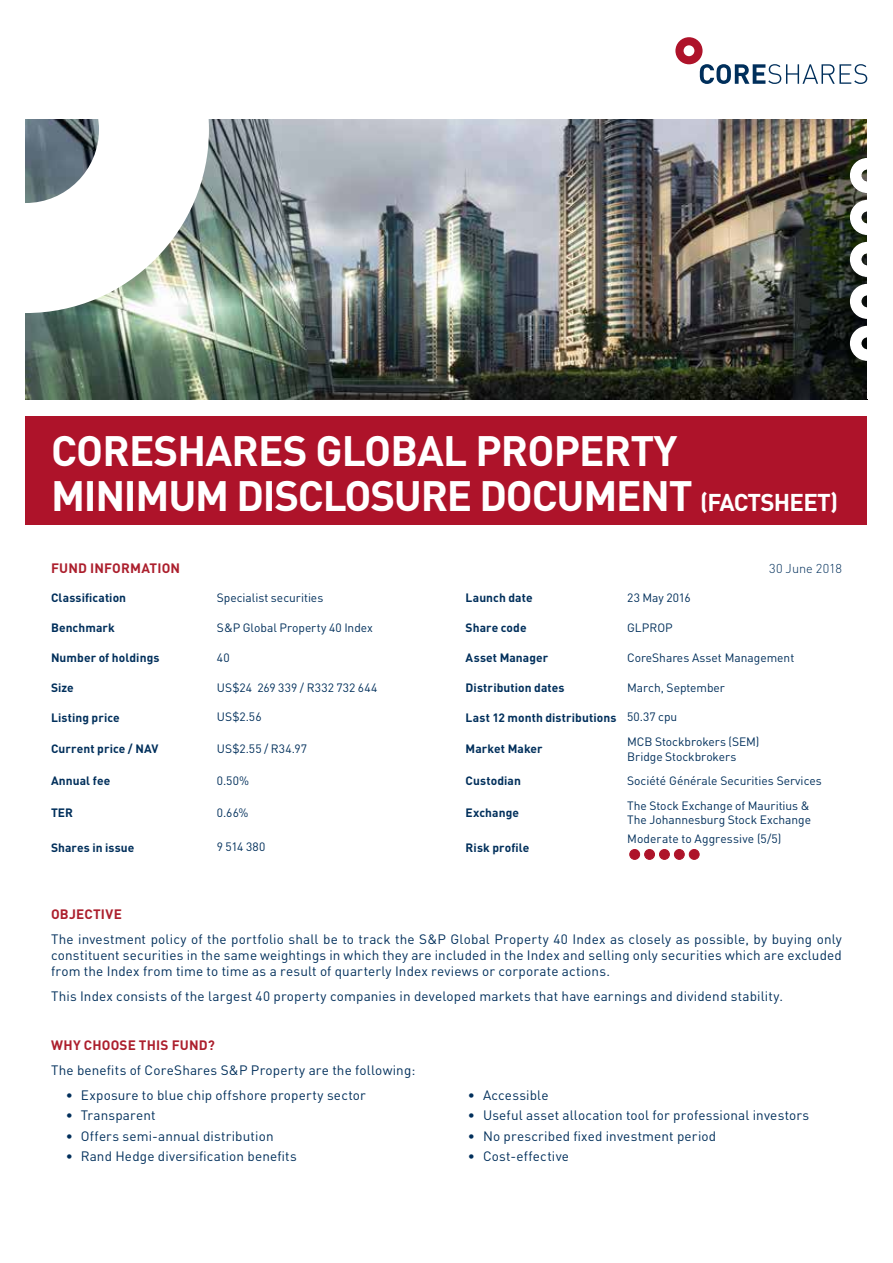
<style>
.page{position:relative;width:893px;height:1263px;background:#fff}
.page>*{position:absolute;margin:0;border:0;box-sizing:border-box;transform-origin:0 0}
.t1{font:700 42px/44.4px "DIN";letter-spacing:-.03em;color:#fff}
.t2{font:13.5px/16.2px "DIN";letter-spacing:.01em;color:#002f5b;text-align:justify}
.t3{font:700 13.5px "DIN";letter-spacing:.015em;color:#ac1f2d}
.t4{font:300 12.75px "DIN";color:#002f5b}
.t5{font:12px/14.4px "DIN";color:#002f5b}
.t6{font:700 12px "DIN";letter-spacing:.01em;color:#002f5b}
.s1{font-size:24px}
.s2{font-weight:400}
</style>
<div class="page">
<img style="left:26px;top:119px;width:841px;height:281px">
<svg style="left:849px;top:157px;width:18px;height:205px"></svg>
<div style="left:26px;top:417px;width:841px;height:108px;background:#ae132a"></div>
<svg style="left:25px;top:119px;width:184px;height:194px"></svg>
<svg style="left:675px;top:37px;width:192px;height:47px"></svg>
<div style="left:630px;top:849px;width:10px;height:10px;background:#ae132a;border-radius:50%"></div>
<div style="left:629px;top:849px;width:11px;height:11px;border:1px solid #ae132a;border-radius:50%"></div>
<div style="left:645px;top:849px;width:9px;height:10px;background:#ae132a;border-radius:50%"></div>
<div style="left:644px;top:849px;width:11px;height:11px;border:1px solid #ae132a;border-radius:50%"></div>
<div style="left:674px;top:849px;width:10px;height:10px;background:#ae132a;border-radius:50%"></div>
<div style="left:674px;top:849px;width:11px;height:11px;border:1px solid #ae132a;border-radius:50%"></div>
<div style="left:689px;top:849px;width:10px;height:10px;background:#ae132a;border-radius:50%"></div>
<div style="left:689px;top:849px;width:10px;height:11px;border:1px solid #ae132a;border-radius:50%"></div>
<div style="left:659px;top:849px;width:10px;height:10px;background:#ae132a;border-radius:50%"></div>
<div style="left:659px;top:849px;width:11px;height:11px;border:1px solid #ae132a;border-radius:50%"></div>
<h1 class="t1" style="left:51px;top:427px;width:789px">CORESHARES GLOBAL PROPERTY<br>MINIMUM DISCLOSURE DOCUMENT <span class="s1">(FACTSHEET)</span></h1>
<p class="t3" style="left:51px;top:560px;width:131px">FUND INFORMATION</p>
<p class="t4" style="left:769px;top:560px;width:74px">30 June 2018</p>
<p class="t6" style="left:51px;top:590px;width:77px">Classification</p>
<p class="t5" style="left:217px;top:591px;width:108px">Specialist securities</p>
<p class="t6" style="left:466px;top:590px;width:69px">Launch date</p>
<p class="t5" style="left:627px;top:591px;width:65px">23 May 2016</p>
<p class="t6" style="left:51px;top:620px;width:65px">Benchmark</p>
<p class="t5" style="left:217px;top:620px;width:157px">S&amp;P Global Property 40 Index</p>
<p class="t6" style="left:466px;top:620px;width:62px">Share code</p>
<p class="t5" style="left:627px;top:620px;width:47px">GLPROP</p>
<p class="t6" style="left:51px;top:650px;width:110px">Number of holdings</p>
<p class="t5" style="left:217px;top:650px;width:14px">40</p>
<p class="t6" style="left:466px;top:650px;width:84px">Asset Manager</p>
<p class="t5" style="left:627px;top:650px;width:169px">CoreShares Asset Management</p>
<p class="t6" style="left:51px;top:679px;width:24px">Size</p>
<p class="t5" style="left:217px;top:680px;width:162px">US$24 269 339 / R332 732 644</p>
<p class="t6" style="left:466px;top:679px;width:100px">Distribution dates</p>
<p class="t5" style="left:627px;top:680px;width:99px">March, September</p>
<p class="t6" style="left:51px;top:709px;width:70px">Listing price</p>
<p class="t5" style="left:217px;top:710px;width:46px">US$2.56</p>
<p class="t6" style="left:466px;top:709px;width:213px">Last 12 month distributions <span class="s2">50.37 cpu</span></p>
<p class="t6" style="left:51px;top:741px;width:109px">Current price / NAV</p>
<p class="t5" style="left:217px;top:741px;width:92px">US$2.55 / R34.97</p>
<p class="t6" style="left:466px;top:741px;width:79px">Market Maker</p>
<p class="t5" style="left:627px;top:734px;width:134px">MCB Stockbrokers (SEM)<br>Bridge Stockbrokers</p>
<p class="t6" style="left:51px;top:773px;width:61px">Annual fee</p>
<p class="t5" style="left:217px;top:773px;width:34px">0.50%</p>
<p class="t6" style="left:466px;top:773px;width:57px">Custodian</p>
<p class="t5" style="left:627px;top:773px;width:196px">Société Générale Securities Services</p>
<p class="t6" style="left:51px;top:805px;width:24px">TER</p>
<p class="t5" style="left:217px;top:805px;width:33px">0.66%</p>
<p class="t6" style="left:466px;top:805px;width:55px">Exchange</p>
<p class="t5" style="left:627px;top:798px;width:185px">The Stock Exchange of Mauritius &amp;<br>The Johannesburg Stock Exchange</p>
<p class="t6" style="left:51px;top:839px;width:85px">Shares in issue</p>
<p class="t5" style="left:217px;top:840px;width:50px">9 514 380</p>
<p class="t6" style="left:466px;top:839px;width:65px">Risk profile</p>
<p class="t5" style="left:627px;top:831px;width:156px">Moderate to Aggressive (5/5)</p>
<p class="t3" style="left:51px;top:905px;width:72px">OBJECTIVE</p>
<p class="t2" style="left:51px;top:930px;width:792px">The investment policy of the portfolio shall be to track the S&amp;P Global Property 40 Index as closely as possible, by buying only constituent securities in the same weightings in which they are included in the Index and selling only securities which are excluded from the Index from time to time as a result of quarterly Index reviews or corporate actions.</p>
<p class="t2" style="left:51px;top:988px;width:733px">This Index consists of the largest 40 property companies in developed markets that have earnings and dividend stability.</p>
<p class="t3" style="left:51px;top:1037px;width:165px">WHY CHOOSE THIS FUND?</p>
<p class="t2" style="left:51px;top:1062px;width:366px">The benefits of CoreShares S&amp;P Property are the following:</p>
<p class="t2" style="left:66px;top:1086px;width:301px">• Exposure to blue chip offshore property sector</p>
<p class="t2" style="left:468px;top:1086px;width:82px">• Accessible</p>
<p class="t2" style="left:66px;top:1107px;width:91px">• Transparent</p>
<p class="t2" style="left:468px;top:1107px;width:343px">• Useful asset allocation tool for professional investors</p>
<p class="t2" style="left:66px;top:1127px;width:209px">• Offers semi-annual distribution</p>
<p class="t2" style="left:468px;top:1127px;width:250px">• No prescribed fixed investment period</p>
<p class="t2" style="left:66px;top:1148px;width:232px">• Rand Hedge diversification benefits</p>
<p class="t2" style="left:468px;top:1148px;width:103px">• Cost-effective</p>
</div>
